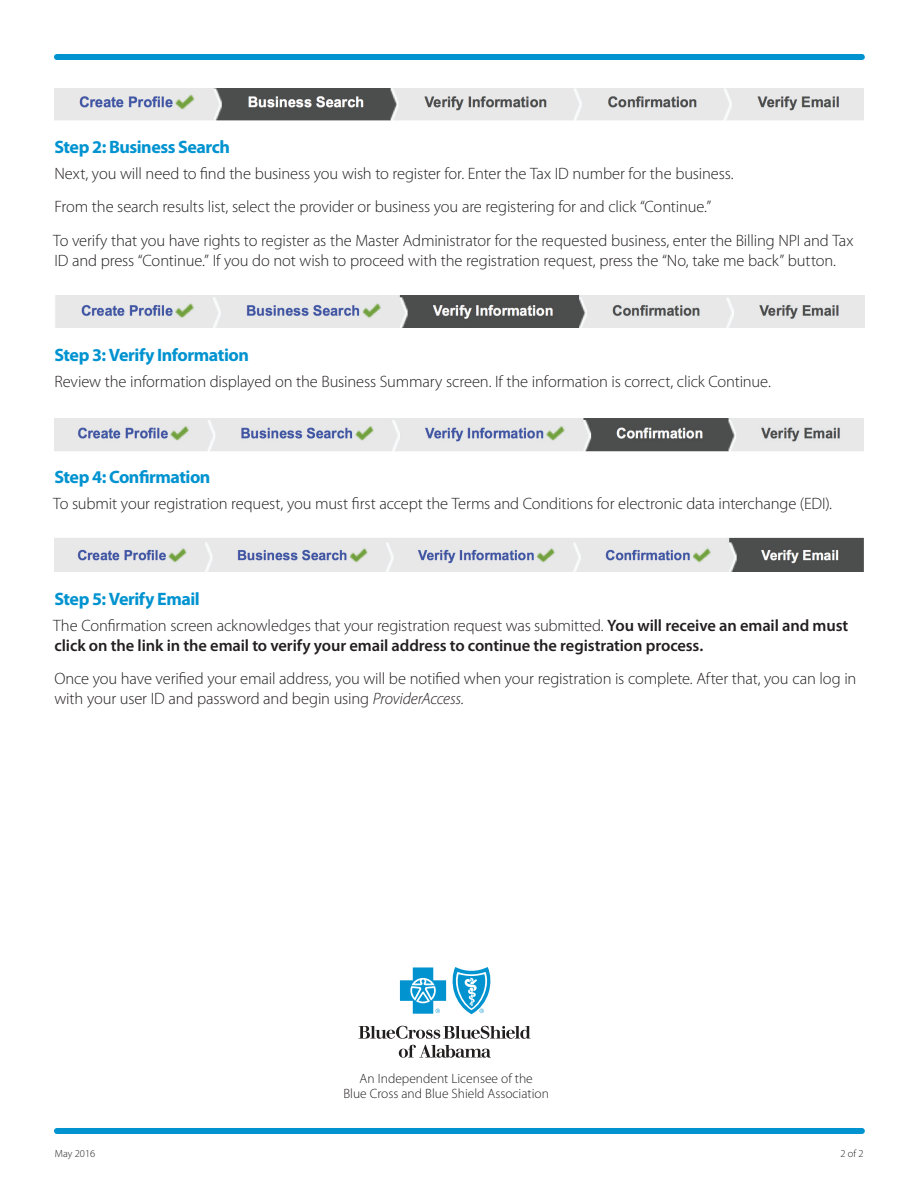
<style>
.page{position:relative;width:918px;height:1188px;background:#fff}
.page>*{position:absolute;margin:0;border:0;box-sizing:border-box;transform-origin:0 0}
.t1{font:700 18px "Myriad Pro";letter-spacing:-.025em;color:#0093d0}
.t2{font:300 16.5px/33.3px "Myriad Pro";letter-spacing:-.01em;color:#231f20}
.t3{font:600 16.5px/19.8px "Myriad Pro";letter-spacing:-.01em;color:#231f20}
.t4{font:300 13.5px/14.5px "Myriad Pro";color:#231f20;text-align:center}
.t5{font:300 10.5px "Myriad Pro";color:#231f20}
.s1{font-weight:300}
.s2{font-style:italic}
</style>
<div class="page">
<img style="left:55px;top:295px;width:810px;height:32px">
<img style="left:54px;top:88px;width:810px;height:32px">
<img style="left:54px;top:418px;width:810px;height:33px">
<div style="left:54px;top:54px;width:811px;height:6px;background:#0093d0;border-radius:3px"></div>
<div style="left:54px;top:1128px;width:811px;height:6px;background:#0093d0;border-radius:3px"></div>
<svg style="left:399px;top:1045px;width:92px;height:13px"></svg>
<svg style="left:359px;top:1026px;width:172px;height:13px"></svg>
<svg style="left:400px;top:967px;width:46px;height:47px"></svg>
<svg style="left:452px;top:967px;width:39px;height:47px"></svg>
<img style="left:54px;top:538px;width:809px;height:33px">
<p class="t1" style="left:54px;top:136px;width:177px">Step 2: Business Search</p>
<p class="t2" style="left:53px;top:157px;width:802px">Next, you will need to find the business you wish to register for. Enter the Tax ID number for the business.<br>From the search results list, select the provider or business you are registering for and click “Continue.”<br>To verify that you have rights to register as the Master Administrator for the requested business, enter the Billing NPI and Tax</p>
<p class="t2" style="left:54px;top:244px;width:783px">ID and press “Continue.” If you do not wish to proceed with the registration request, press the “No, take me back” button.</p>
<p class="t1" style="left:54px;top:345px;width:196px">Step 3: Verify Information</p>
<p class="t2" style="left:54px;top:366px;width:718px">Review the information displayed on the Business Summary screen. If the information is correct, click Continue.</p>
<p class="t1" style="left:54px;top:467px;width:158px">Step 4: Confirmation</p>
<p class="t2" style="left:53px;top:488px;width:780px">To submit your registration request, you must first accept the Terms and Conditions for electronic data interchange (EDI).</p>
<p class="t1" style="left:54px;top:589px;width:147px">Step 5: Verify Email</p>
<p class="t3" style="left:53px;top:616px;width:797px"><span class="s1">The Confirmation screen acknowledges that your registration request was submitted.</span> You will receive an email and must click on the link in the email to verify your email address to continue the registration process.</p>
<p class="t2" style="left:54px;top:669px;width:804px;line-height:19.8px">Once you have verified your email address, you will be notified when your registration is complete. After that, you can log in with your user ID and password and begin using <span class="s2">ProviderAccess.</span></p>
<p class="t4" style="left:343px;top:1072px;width:207px">An Independent Licensee of the<br>Blue Cross and Blue Shield Association</p>
<p class="t5" style="left:55px;top:1148px;width:42px">May 2016</p>
<p class="t5" style="left:841px;top:1148px;width:25px">2 of 2</p>
</div>
